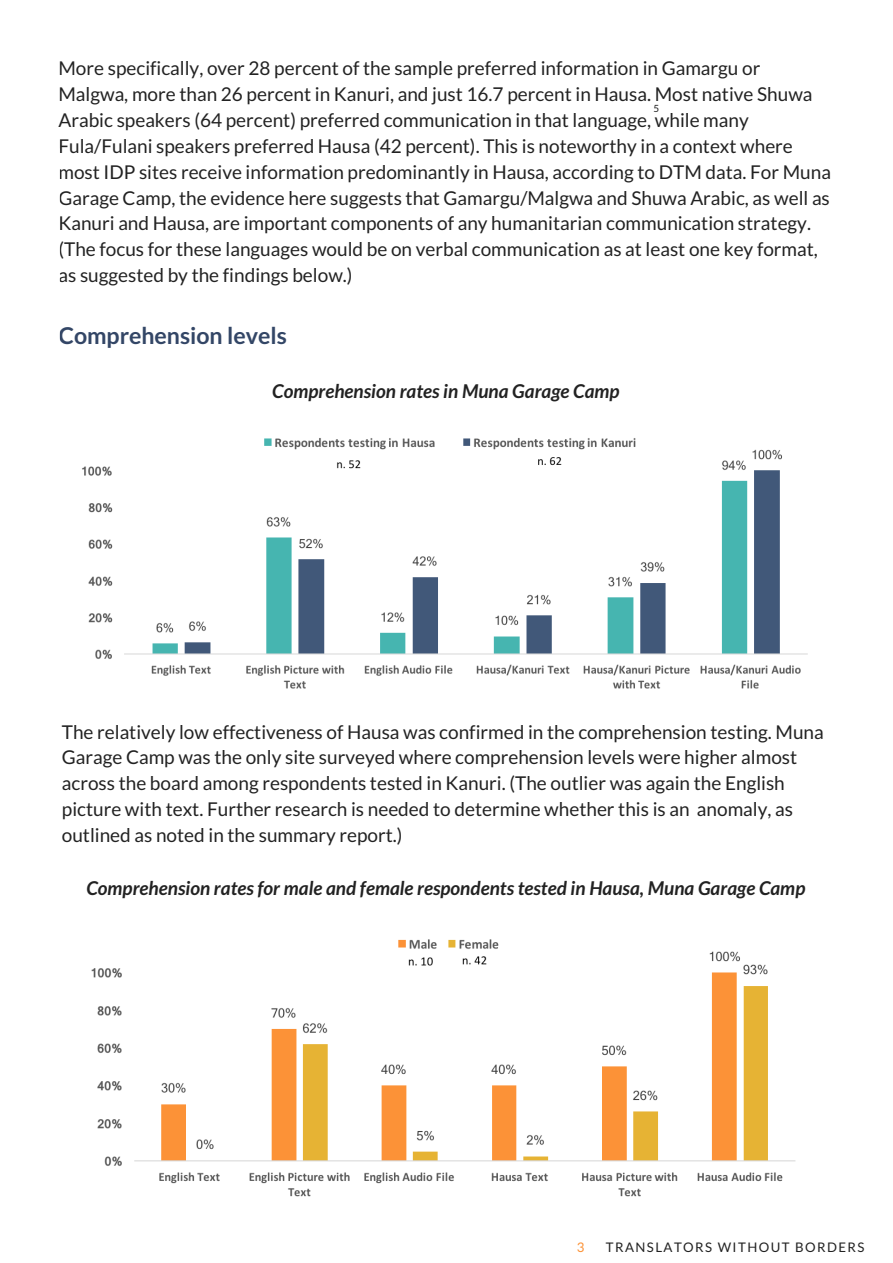
<style>
.page{position:relative;width:893px;height:1263px;background:#fff}
.page>*{position:absolute;margin:0;border:0;box-sizing:border-box;transform-origin:0 0}
.t1{font:700 23.1px "Lato";color:#334666}
.t2{font:19.05px/25.8px "Lato";color:#222}
.t3{font:italic 700 19.05px "Lato";color:#222}
.t4{font:13.2px "Lato";letter-spacing:.11em;color:#222}
.t5{font:13.2px "Lato";color:#fc9237}
.t6{font:9.9px "Lato";color:#222}
</style>
<div class="page">
<img style="left:82px;top:438px;width:726px;height:251px">
<img style="left:91px;top:939px;width:705px;height:258px">
<p class="t2" style="left:58px;top:55px;width:774px">More specifically, over 28 percent of the sample preferred information in Gamargu or Malgwa, more than 26 percent in Kanuri, and just 16.7 percent in Hausa. Most native Shuwa Arabic speakers (64 percent) preferred communication in that language, while many Fula/Fulani speakers preferred Hausa (42 percent). This is noteworthy in a context where most IDP sites receive information predominantly in Hausa, according to DTM data. For Muna Garage Camp, the evidence here suggests that Gamargu/Malgwa and Shuwa Arabic, as well as Kanuri and Hausa, are important components of any humanitarian communication strategy. (The focus for these languages would be on verbal communication as at least one key format, as suggested by the findings below.)</p>
<p class="t6" style="left:653px;top:103px;width:7px">5</p>
<p class="t1" style="left:58px;top:321px;width:230px">Comprehension levels</p>
<p class="t3" style="left:272px;top:379px;width:349px">Comprehension rates in Muna Garage Camp</p>
<p class="t2" style="left:62px;top:718px;width:763px">The relatively low effectiveness of Hausa was confirmed in the comprehension testing. Muna Garage Camp was the only site surveyed where comprehension levels were higher almost across the board among respondents tested in Kanuri. (The outlier was again the English picture with text. Further research is needed to determine whether this is an anomaly, as outlined as noted in the summary report.)</p>
<p class="t3" style="left:86px;top:876px;width:720px">Comprehension rates for male and female respondents tested in Hausa, Muna Garage Camp</p>
<p class="t5" style="left:576px;top:1239px;width:9px">3</p>
<p class="t4" style="left:606px;top:1239px;width:260px">TRANSLATORS WITHOUT BORDERS</p>
</div>
